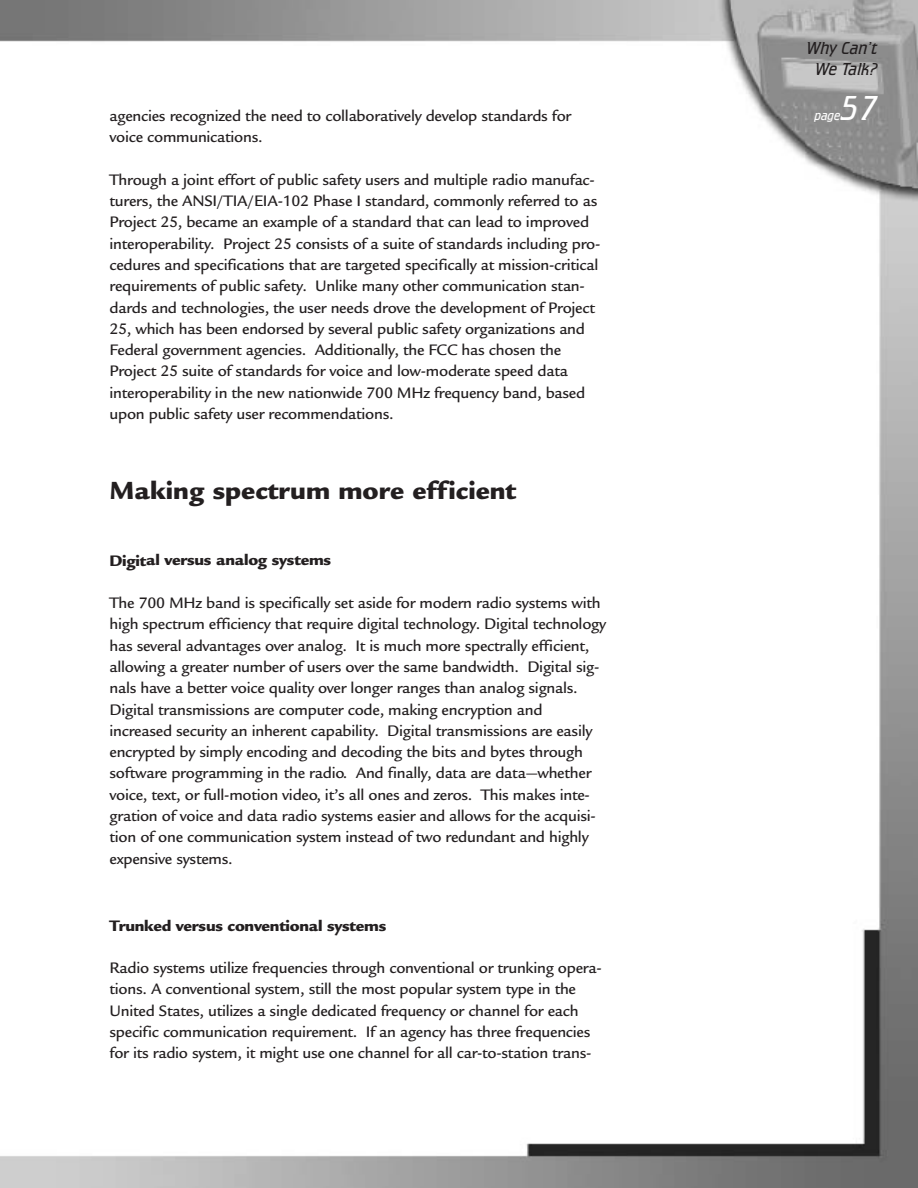
<style>
.page{position:relative;width:918px;height:1188px;background:#fff}
.page>*{position:absolute;margin:0;border:0;box-sizing:border-box;transform-origin:0 0}
.t1{font:italic 300 36px "Crillee T";color:#fff}
.t2{font:900 27px "Legacy Sans";color:#231f20}
.t3{font:italic 300 18px/21px "Crillee T";color:#231f20;text-align:center}
.t4{font:500 16.5px/21.3px "Legacy Sans";letter-spacing:-.015em;color:#231f20}
.t5{font:900 16.5px "Legacy Sans";letter-spacing:-.015em;color:#231f20}
.t6{font:italic 300 13.5px "Crillee T";color:#fff}
</style>
<div class="page">
<img style="left:0;top:0;width:918px;height:1188px">
<p class="t3" style="left:807px;top:37px;width:72px">Why Can’t<br>We Talk?</p>
<h1 class="t1" style="left:840px;top:87px;width:39px">57</h1>
<p class="t4" style="left:109px;top:107px;width:463px">agencies recognized the need to collaboratively develop standards for</p>
<p class="t6" style="left:814px;top:107px;width:27px">page</p>
<p class="t4" style="left:109px;top:128px;width:155px">voice communications.</p>
<p class="t4" style="left:109px;top:171px;width:492px">Through a joint effort of public safety users and multiple radio manufac&shy;turers, the ANSI/TIA/EIA-102 Phase I standard, commonly referred to as Project 25, became an example of a standard that can lead to improved interoperability. Project 25 consists of a suite of standards including pro&shy;cedures and specifications that are targeted specifically at mission-critical requirements of public safety. Unlike many other communication stan&shy;dards and technologies, the user needs drove the development of Project 25, which has been endorsed by several public safety organizations and Federal government agencies. Additionally, the FCC has chosen the Project 25 suite of standards for voice and low-moderate speed data interoperability in the new nationwide 700 MHz frequency band, based upon public safety user recommendations.</p>
<h3 class="t2" style="left:109px;top:480px;width:408px">Making spectrum more efficient</h3>
<p class="t5" style="left:109px;top:554px;width:223px">Digital versus analog systems</p>
<p class="t4" style="left:109px;top:594px;width:498px">The 700 MHz band is specifically set aside for modern radio systems with high spectrum efficiency that require digital technology. Digital technology has several advantages over analog. It is much more spectrally efficient, allowing a greater number of users over the same bandwidth. Digital sig&shy;nals have a better voice quality over longer ranges than analog signals.<br>Digital transmissions are computer code, making encryption and increased security an inherent capability. Digital transmissions are easily encrypted by simply encoding and decoding the bits and bytes through software programming in the radio. And finally, data are data—whether voice, text, or full-motion video, it’s all ones and zeros. This makes inte&shy;gration of voice and data radio systems easier and allows for the acquisi&shy;tion of one communication system instead of two redundant and highly expensive systems.</p>
<p class="t5" style="left:109px;top:919px;width:279px">Trunked versus conventional systems</p>
<p class="t4" style="left:109px;top:959px;width:494px">Radio systems utilize frequencies through conventional or trunking opera&shy;tions. A conventional system, still the most popular system type in the United States, utilizes a single dedicated frequency or channel for each specific communication requirement. If an agency has three frequencies for its radio system, it might use one channel for all car-to-station trans-</p>
</div>
